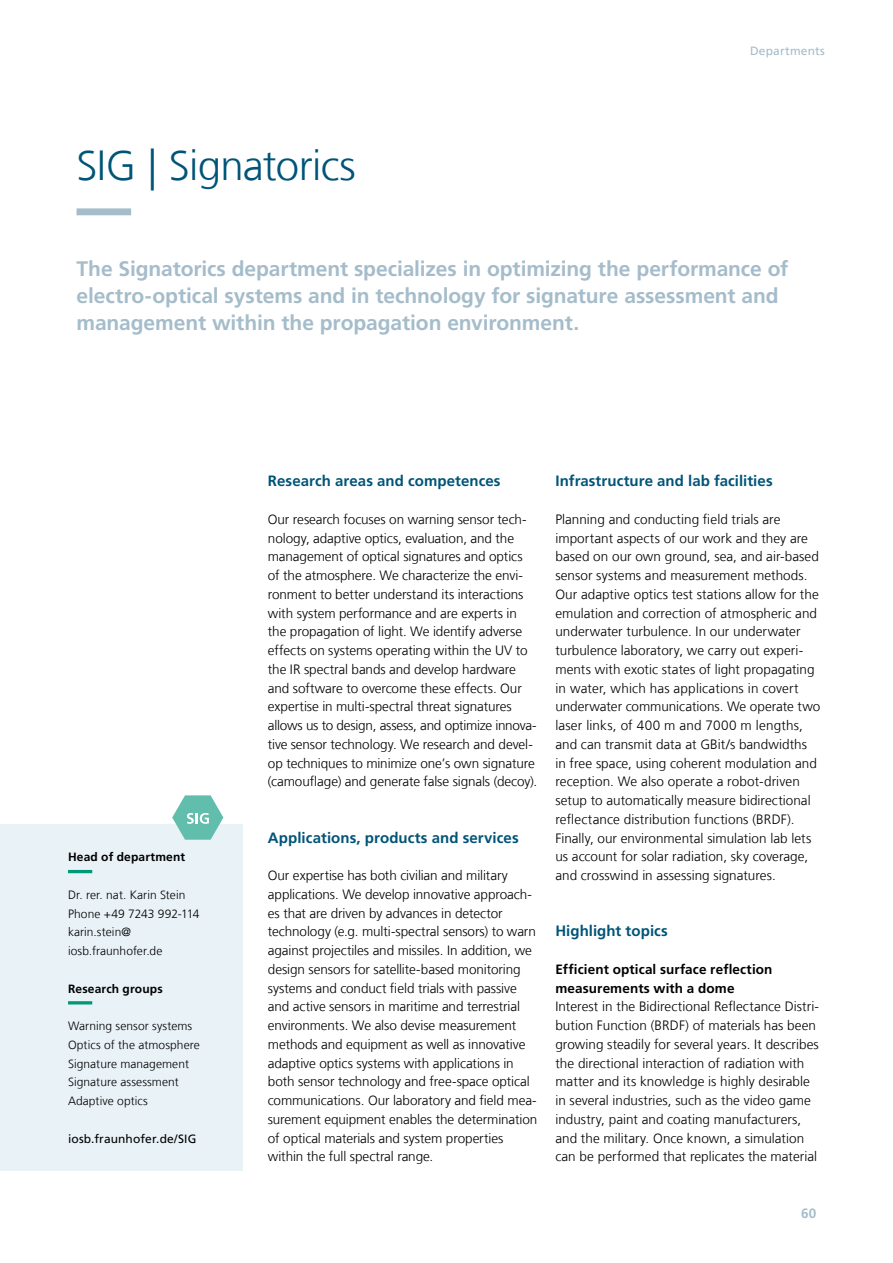
<style>
.page{position:relative;width:893px;height:1263px;background:#fff}
.page>*{position:absolute;margin:0;border:0;box-sizing:border-box;transform-origin:0 0}
.t1{font:300 42px "Frutiger LT Com";letter-spacing:-.015em;color:#005478}
.t2{font:700 21px/27.3px "Frutiger LT Com";letter-spacing:-.005em;color:#a5bcca}
.t3{font:700 15px "Frutiger LT Com";letter-spacing:.005em;color:#005478}
.t4{font:300 13.5px/18.8px "Frutiger LT Com";color:#000}
.t5{font:700 13.5px/18.8px "Frutiger LT Com";letter-spacing:.01em;color:#000}
.t6{font:700 13.5px "Frutiger LT Com";color:#a5bcca}
.t7{font:300 12px/18.8px "Frutiger LT Com";letter-spacing:.005em;color:#000}
.t8{font:700 12px "Frutiger LT Com";letter-spacing:.015em;color:#000}
.t9{font:12px "Frutiger LT Com";letter-spacing:.01em;color:#000}
.t10{font:12px "Frutiger LT Com";letter-spacing:.015em;color:#a5bcca}
</style>
<div class="page">
<svg style="left:77px;top:208px;width:55px;height:7px"></svg>
<div style="left:0;top:824px;width:242px;height:347px;background:#e9f2f7"></div>
<svg style="left:68px;top:870px;width:25px;height:3px"></svg>
<svg style="left:68px;top:1001px;width:25px;height:3px"></svg>
<svg style="left:172px;top:795px;width:51px;height:45px"></svg>
<h1 class="t1" style="left:77px;top:141px;width:281px">SIG | Signatorics</h1>
<p class="t10" style="left:750px;top:44px;width:76px">Departments</p>
<h2 class="t2" style="left:77px;top:255px;width:713px">The Signatorics department specializes in optimizing the performance of electro-optical systems and in technology for signature assessment and management within the propagation environment.</h2>
<p class="t8" style="left:68px;top:850px;width:119px">Head of department</p>
<p class="t7" style="left:68px;top:885px;width:133px">Dr. rer. nat. Karin Stein<br>Phone +49 7243 992-114 karin.stein@ iosb.fraunhofer.de</p>
<p class="t8" style="left:68px;top:981px;width:96px">Research groups</p>
<p class="t7" style="left:68px;top:1017px;width:133px">Warning sensor systems<br>Optics of the atmosphere<br>Signature management<br>Signature assessment<br>Adaptive optics</p>
<p class="t9" style="left:68px;top:1131px;width:130px">iosb.fraunhofer.de/SIG</p>
<p class="t3" style="left:268px;top:472px;width:234px">Research areas and competences</p>
<p class="t4" style="left:268px;top:510px;width:271px">Our research focuses on warning sensor tech&shy;nology, adaptive optics, evaluation, and the management of optical signatures and optics of the atmosphere. We characterize the envi&shy;ronment to better understand its interactions with system performance and are experts in the propagation of light. We identify adverse effects on systems operating within the UV to the IR spectral bands and develop hardware and software to overcome these effects. Our expertise in multi-spectral threat signatures allows us to design, assess, and optimize innova&shy;tive sensor technology. We research and devel&shy;op techniques to minimize one’s own signature (camouflage) and generate false signals (decoy).</p>
<p class="t3" style="left:268px;top:829px;width:252px">Applications, products and services</p>
<p class="t4" style="left:268px;top:866px;width:271px">Our expertise has both civilian and military applications. We develop innovative approach&shy;es that are driven by advances in detector technology (e.g. multi-spectral sensors) to warn against projectiles and missiles. In addition, we design sensors for satellite-based monitoring systems and conduct field trials with passive and active sensors in maritime and terrestrial environments. We also devise measurement methods and equipment as well as innovative adaptive optics systems with applications in both sensor technology and free-space optical communications. Our laboratory and field mea&shy;surement equipment enables the determination of optical materials and system properties within the full spectral range.</p>
<p class="t3" style="left:555px;top:472px;width:219px">Infrastructure and lab facilities</p>
<p class="t4" style="left:555px;top:510px;width:266px">Planning and conducting field trials are important aspects of our work and they are based on our own ground, sea, and air-based sensor systems and measurement methods.<br>Our adaptive optics test stations allow for the emulation and correction of atmospheric and underwater turbulence. In our underwater turbulence laboratory, we carry out experi&shy;ments with exotic states of light propagating in water, which has applications in covert underwater communications. We operate two laser links, of 400 m and 7000 m lengths, and can transmit data at GBit/s bandwidths in free space, using coherent modulation and reception. We also operate a robot-driven setup to automatically measure bidirectional reflectance distribution functions (BRDF).<br>Finally, our environmental simulation lab lets us account for solar radiation, sky coverage, and crosswind in assessing signatures.</p>
<p class="t3" style="left:555px;top:922px;width:114px">Highlight topics</p>
<p class="t5" style="left:555px;top:960px;width:219px">Efficient optical surface reflection measurements with a dome</p>
<p class="t4" style="left:555px;top:997px;width:265px">Interest in the Bidirectional Reflectance Distri&shy;bution Function (BRDF) of materials has been growing steadily for several years. It describes the directional interaction of radiation with matter and its knowledge is highly desirable in several industries, such as the video game industry, paint and coating manufacturers, and the military. Once known, a simulation can be performed that replicates the material</p>
<p class="t6" style="left:801px;top:1205px;width:17px">60</p>
</div>
